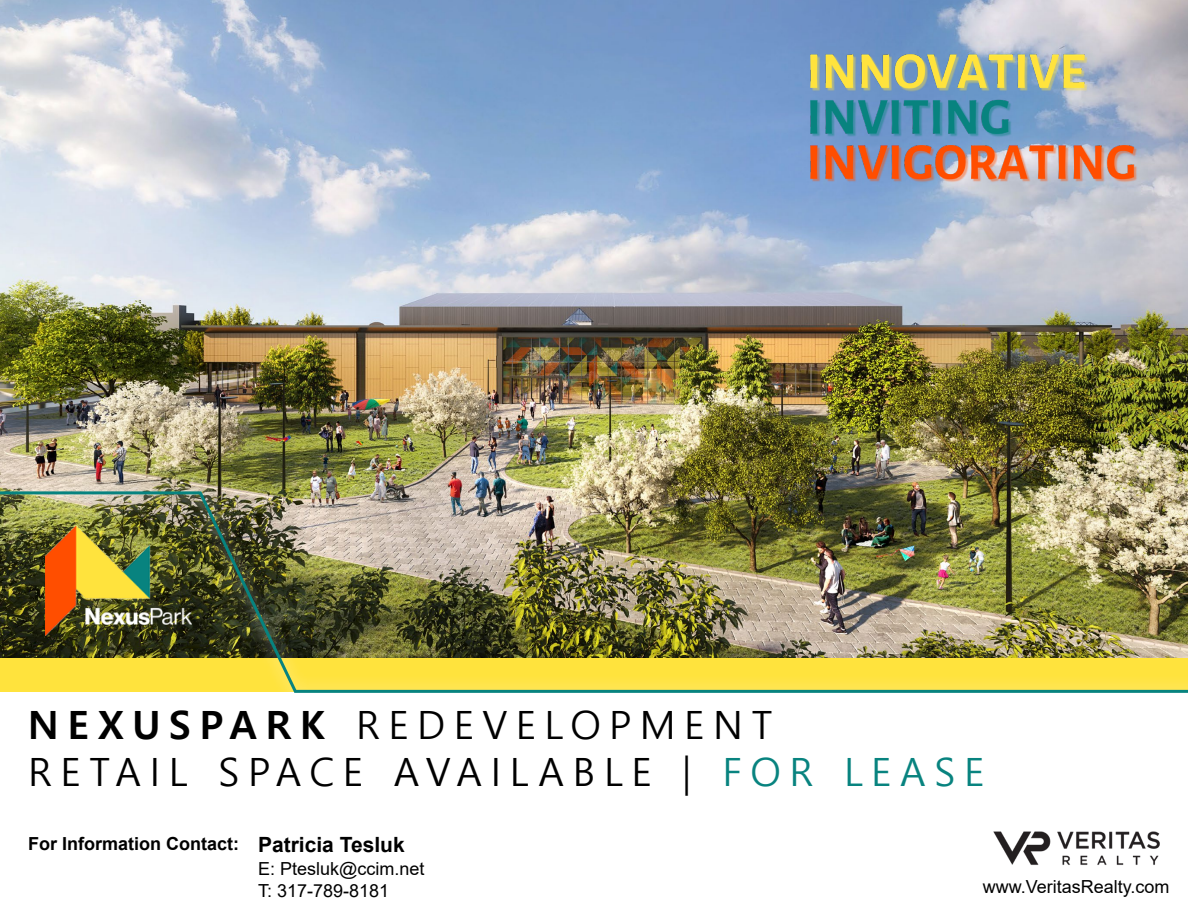
<style>
.page{position:relative;width:1188px;height:918px;background:#fff}
.page>*{position:absolute;margin:0;border:0;box-sizing:border-box;transform-origin:0 0}
.t1{font:39px/46.8px "Malgun Gothic";letter-spacing:.22em;color:#000}
.t2{font:700 21px "Arial";color:#000}
.t3{font:18px/22.5px "Arial";color:#000}
.t4{font:700 18px "Arial";color:#000}
.s1{font-weight:700}
.s2{color:#08837f}
</style>
<div class="page">
<img style="left:0;top:0;width:1188px;height:476px">
<div style="left:0;top:476px;width:1188px;height:232px;background:#fff;opacity:.75"></div>
<img style="left:0;top:490px;width:1188px;height:204px">
<img style="left:46px;top:525px;width:145px;height:111px">
<img style="left:993px;top:831px;width:167px;height:34px">
<img style="left:737px;top:23px;width:451px;height:190px">
<h1 class="t1" style="left:28px;top:702px;width:958px"><span class="s1">NEXUSPARK</span> REDEVELOPMENT<br>RETAIL SPACE AVAILABLE | <span class="s2">FOR LEASE</span></h1>
<p class="t4" style="left:28px;top:831px;width:212px">For Information Contact:</p>
<p class="t2" style="left:258px;top:830px;width:148px">Patricia Tesluk</p>
<p class="t3" style="left:258px;top:857px;width:168px">E: Ptesluk@ccim.net<br>T: 317-789-8181</p>
<p class="t3" style="left:983px;top:875px;width:188px">www.VeritasRealty.com</p>
</div>
